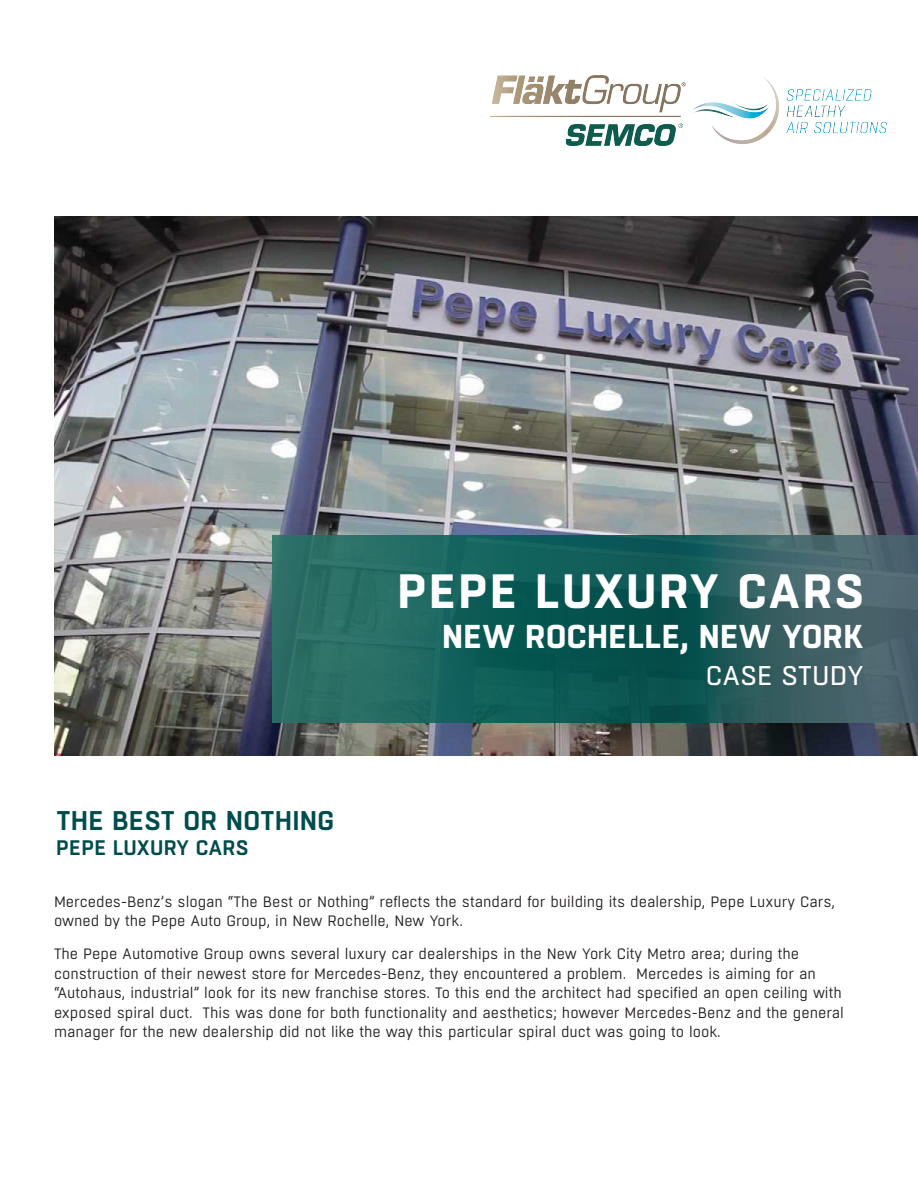
<style>
.page{position:relative;width:918px;height:1188px;background:#fff}
.page>*{position:absolute;margin:0;border:0;box-sizing:border-box;transform-origin:0 0}
.t1{font:700 48px "Boxed";letter-spacing:.05em;color:#fff}
.t2{font:700 33px "Boxed";letter-spacing:.01em;color:#fff}
.t3{font:600 27px "Boxed";letter-spacing:.01em;color:#004c4c}
.t4{font:27px "Boxed";letter-spacing:.005em;color:#fff}
.t5{font:600 21px "Boxed";letter-spacing:.01em;color:#004c4c}
.t6{font:15px/19.5px "Boxed";color:#231f20}
</style>
<div class="page">
<img style="left:54px;top:216px;width:864px;height:540px">
<svg style="left:273px;top:536px;width:645px;height:186px;background:#23605e"></svg>
<img style="left:490px;top:76px;width:396px;height:70px">
<p class="t1" style="left:398px;top:559px;width:468px">PEPE LUXURY CARS</p>
<p class="t2" style="left:442px;top:614px;width:423px">NEW ROCHELLE, NEW YORK</p>
<p class="t4" style="left:706px;top:659px;width:160px">CASE STUDY</p>
<p class="t3" style="left:56px;top:803px;width:280px">THE BEST OR NOTHING</p>
<p class="t5" style="left:56px;top:834px;width:194px">PEPE LUXURY CARS</p>
<p class="t6" style="left:54px;top:892px;width:783px">Mercedes-Benz’s slogan “The Best or Nothing” reflects the standard for building its dealership, Pepe Luxury Cars, owned by the Pepe Auto Group, in New Rochelle, New York.</p>
<p class="t6" style="left:54px;top:944px;width:791px">The Pepe Automotive Group owns several luxury car dealerships in the New York City Metro area; during the construction of their newest store for Mercedes-Benz, they encountered a problem. Mercedes is aiming for an “Autohaus, industrial” look for its new franchise stores. To this end the architect had specified an open ceiling with exposed spiral duct. This was done for both functionality and aesthetics; however Mercedes-Benz and the general manager for the new dealership did not like the way this particular spiral duct was going to look.</p>
</div>
